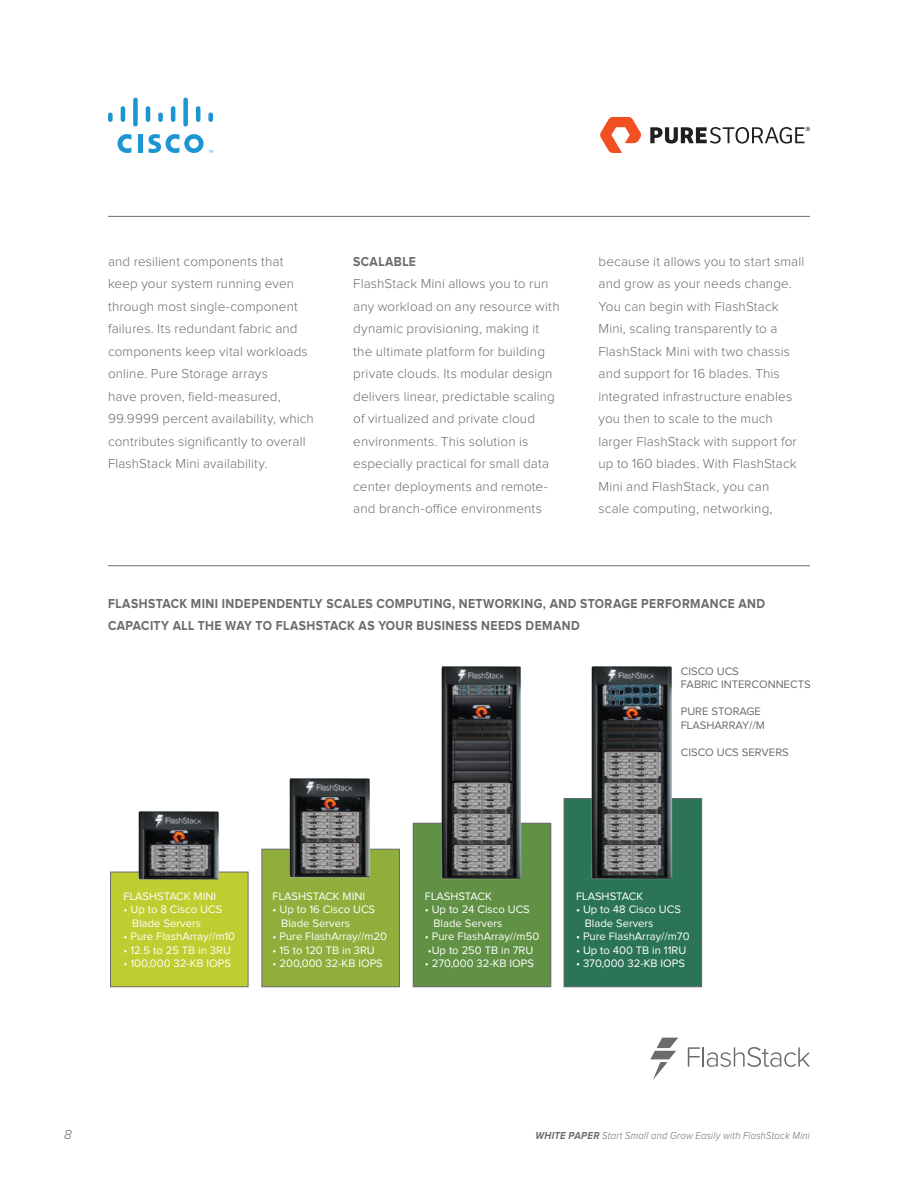
<style>
.page{position:relative;width:918px;height:1188px;background:#fff}
.page>*{position:absolute;margin:0;border:0;box-sizing:border-box;transform-origin:0 0}
.Body{font:300 13.5px/22.5px "Proxima Nova";letter-spacing:.01em;color:#6a6c6c}
.Figure_Caption{font:700 13.5px/22.5px "Proxima Nova";letter-spacing:.035em;color:#6a6c6c;scale:.9 1}
.Head1{font:700 13.5px "Proxima Nova";letter-spacing:.035em;color:#6a6c6c;scale:.9 1}
.t1{font:italic 300 13.5px "Proxima Nova";color:#6a6c6c}
.t2{font:11.25px/13.5px "Proxima Nova";color:#fff}
.t3{font:11.25px/13.5px "Proxima Nova";color:#6a6b6c}
.t4{font:italic 300 10.5px "Proxima Nova";letter-spacing:.025em;color:#6a6c6c;scale:.9 1}
.s1{font-weight:700}
</style>
<div class="page">
<svg style="left:688px;top:1047px;width:12px;height:20px"></svg>
<hr style="left:702px;top:1047px;width:2px;height:20px;background:#6a6c6c">
<svg style="left:707px;top:1047px;width:103px;height:20px"></svg>
<svg style="left:650px;top:1038px;width:28px;height:42px"></svg>
<svg style="left:600px;top:117px;width:41px;height:36px"></svg>
<svg style="left:650px;top:127px;width:160px;height:17px"></svg>
<svg style="left:117px;top:134px;width:14px;height:19px"></svg>
<hr style="left:138px;top:134px;width:4px;height:19px;background:#1d95d3">
<svg style="left:108px;top:113px;width:5px;height:9px"></svg>
<svg style="left:121px;top:106px;width:4px;height:16px"></svg>
<svg style="left:133px;top:98px;width:5px;height:28px"></svg>
<svg style="left:146px;top:106px;width:4px;height:16px"></svg>
<svg style="left:158px;top:113px;width:5px;height:9px"></svg>
<svg style="left:171px;top:106px;width:4px;height:16px"></svg>
<svg style="left:183px;top:98px;width:5px;height:28px"></svg>
<svg style="left:196px;top:106px;width:4px;height:16px"></svg>
<svg style="left:208px;top:113px;width:5px;height:9px"></svg>
<svg style="left:148px;top:134px;width:65px;height:19px"></svg>
<hr style="left:108px;top:216px;width:702px;height:1px;background:#6a6c6c">
<hr style="left:108px;top:565px;width:702px;height:1px;background:#6a6c6c">
<div style="left:564px;top:799px;width:138px;height:188px;background:#2b7458"></div>
<div style="left:564px;top:798px;width:138px;height:189px;border:1px solid #6a6b6c"></div>
<div style="left:413px;top:823px;width:138px;height:164px;background:#609144"></div>
<div style="left:413px;top:823px;width:138px;height:164px;border:1px solid #6a6b6c"></div>
<div style="left:262px;top:849px;width:137px;height:138px;background:#90ae3c"></div>
<div style="left:262px;top:849px;width:138px;height:138px;border:1px solid #6a6b6c"></div>
<div style="left:111px;top:872px;width:137px;height:115px;background:#c0cd30"></div>
<div style="left:110px;top:872px;width:138px;height:115px;border:1px solid #6a6b6c"></div>
<img style="left:138px;top:811px;width:83px;height:69px">
<img style="left:289px;top:778px;width:84px;height:100px">
<img style="left:440px;top:666px;width:84px;height:214px">
<img style="left:591px;top:666px;width:84px;height:214px">
<p class="Body" style="left:108px;top:250px;width:207px">and resilient components that keep your system running even through most single-component failures. Its redundant fabric and components keep vital workloads online. Pure Storage arrays<br>have proven, field-measured,<br>99.9999 percent availability, which contributes significantly to overall<br>FlashStack Mini availability.</p>
<p class="Head1" style="left:353px;top:255px;width:71px">SCALABLE</p>
<p class="Body" style="left:353px;top:273px;width:208px">FlashStack Mini allows you to run any workload on any resource with dynamic provisioning, making it the ultimate platform for building private clouds. Its modular design delivers linear, predictable scaling of virtualized and private cloud environments. This solution is especially practical for small data center deployments and remote&shy;and branch-office environments</p>
<p class="Body" style="left:598px;top:250px;width:207px">because it allows you to start small and grow as your needs change.<br>You can begin with FlashStack<br>Mini, scaling transparently to a<br>FlashStack Mini with two chassis and support for 16 blades. This integrated infrastructure enables you then to scale to the much larger FlashStack with support for up to 160 blades. With FlashStack<br>Mini and FlashStack, you can<br>scale computing, networking,</p>
<p class="Figure_Caption" style="left:108px;top:592px;width:732px">FLASHSTACK MINI INDEPENDENTLY SCALES COMPUTING, NETWORKING, AND STORAGE PERFORMANCE AND<br>CAPACITY ALL THE WAY TO FLASHSTACK AS YOUR BUSINESS NEEDS DEMAND</p>
<p class="t3" style="left:681px;top:665px;width:131px">CISCO UCS<br>FABRIC INTERCONNECTS</p>
<p class="t3" style="left:681px;top:705px;width:86px">PURE STORAGE<br>FLASHARRAY//M</p>
<p class="t3" style="left:681px;top:746px;width:110px">CISCO UCS SERVERS</p>
<p class="t2" style="left:124px;top:890px;width:94px">FLASHSTACK MINI</p>
<p class="t2" style="left:132px;top:903px;width:91px;text-indent:-9px">• Up to 8 Cisco UCS<br>Blade Servers</p>
<p class="t2" style="left:124px;top:930px;width:113px">• Pure FlashArray//m10</p>
<p class="t2" style="left:124px;top:944px;width:109px">• 12.5 to 25 TB in 3RU</p>
<p class="t2" style="left:124px;top:957px;width:109px">• 100,000 32-KB IOPS</p>
<p class="t2" style="left:273px;top:890px;width:94px">FLASHSTACK MINI</p>
<p class="t2" style="left:281px;top:903px;width:95px;text-indent:-9px">• Up to 16 Cisco UCS<br>Blade Servers</p>
<p class="t2" style="left:273px;top:930px;width:116px">• Pure FlashArray//m20</p>
<p class="t2" style="left:273px;top:944px;width:104px">• 15 to 120 TB in 3RU</p>
<p class="t2" style="left:273px;top:957px;width:112px">• 200,000 32-KB IOPS</p>
<p class="t2" style="left:425px;top:890px;width:69px">FLASHSTACK</p>
<p class="t2" style="left:434px;top:903px;width:98px;text-indent:-9px">• Up to 24 Cisco UCS<br>Blade Servers</p>
<p class="t2" style="left:425px;top:930px;width:116px">• Pure FlashArray//m50</p>
<p class="t2" style="left:428px;top:944px;width:107px">•Up to 250 TB in 7RU</p>
<p class="t2" style="left:425px;top:957px;width:111px">• 270,000 32-KB IOPS</p>
<p class="t2" style="left:576px;top:890px;width:69px">FLASHSTACK</p>
<p class="t2" style="left:585px;top:903px;width:98px;text-indent:-9px">• Up to 48 Cisco UCS<br>Blade Servers</p>
<p class="t2" style="left:576px;top:930px;width:115px">• Pure FlashArray//m70</p>
<p class="t2" style="left:576px;top:944px;width:112px">• Up to 400 TB in 11RU</p>
<p class="t2" style="left:576px;top:957px;width:110px">• 370,000 32-KB IOPS</p>
<p class="t1" style="left:64px;top:1128px;width:9px">8</p>
<p class="t4" style="left:535px;top:1130px;width:307px"><span class="s1">WHITE PAPER</span> Start Small and Grow Easily with FlashStack Mini</p>
</div>
